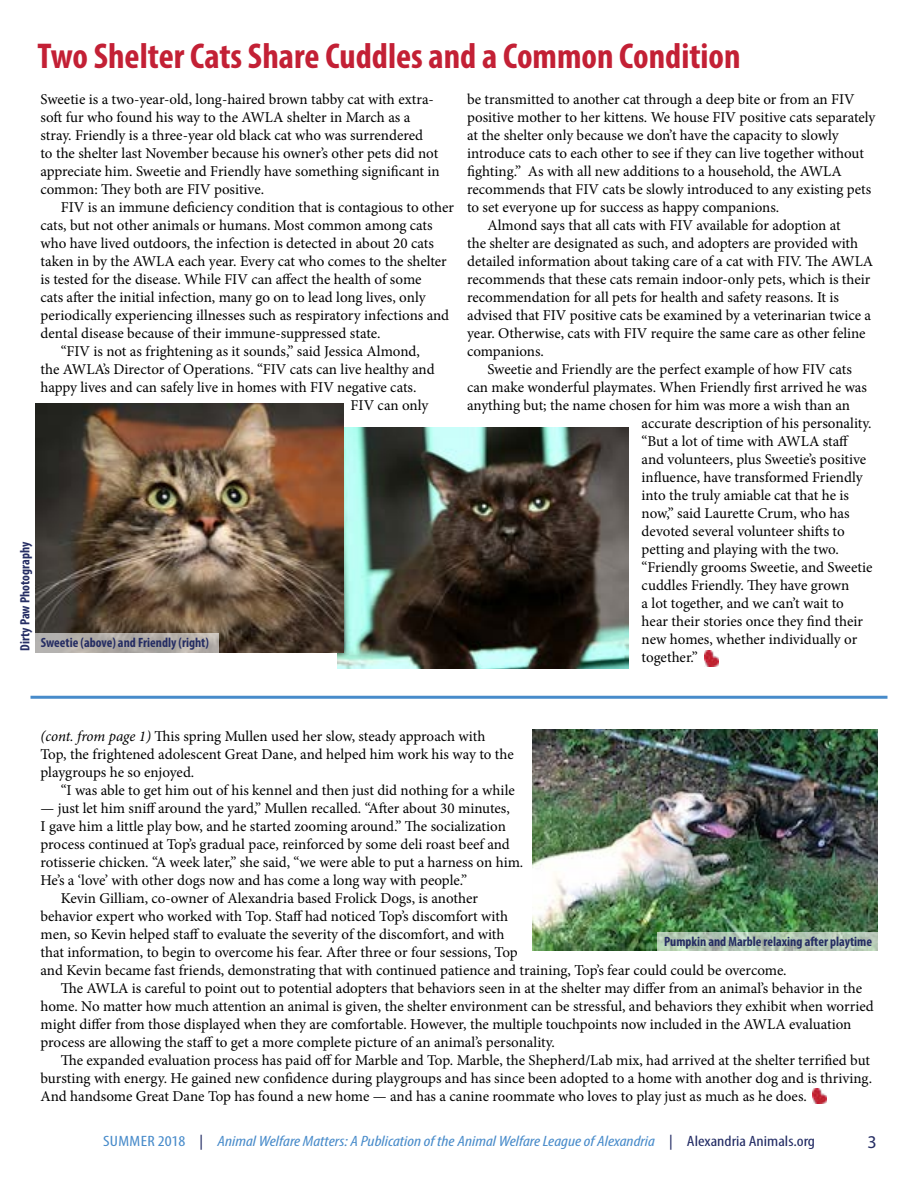
<style>
.page{position:relative;width:918px;height:1188px;background:#fff}
.page>*{position:absolute;margin:0;border:0;box-sizing:border-box;transform-origin:0 0}
.t1{font:700 condensed 36px "Myriad Pro";color:#c32035}
.t2{font:18px "Myriad Pro";color:#252d63}
.t3{font:15px/18px "Minion Pro";letter-spacing:-.005em;color:#000}
.t4{font:italic condensed 15px "Myriad Pro";color:#488bca;scale:1.2 1}
.t5{font:700 condensed 13.5px "Myriad Pro";color:#252d63}
.s1{font-style:italic}
.s2{font-style:normal}
.s3{font-style:normal;color:#232c64}
</style>
<div class="page">
<img style="left:337px;top:427px;width:291px;height:241px">
<img style="left:532px;top:729px;width:346px;height:221px">
<svg style="left:657px;top:932px;width:221px;height:18px;background:#b4c7b4"></svg>
<hr style="left:31px;top:696px;width:856px;height:3px;background:#478bca">
<img style="left:812px;top:1088px;width:14px;height:16px">
<img style="left:705px;top:651px;width:14px;height:15px">
<img style="left:36px;top:404px;width:308px;height:249px">
<svg style="left:35px;top:633px;width:184px;height:20px;background:#b2ada8"></svg>
<h1 class="t1" style="left:38px;top:33px;width:705px">Two Shelter Cats Share Cuddles and a Common Condition</h1>
<p class="t3" style="left:40px;top:91px;width:401px">Sweetie is a two-year-old, long-haired brown tabby cat with extra&shy;soft fur who found his way to the AWLA shelter in March as a stray. Friendly is a three-year old black cat who was surrendered<br>to the shelter last November because his owner’s other pets did not appreciate him. Sweetie and Friendly have something significant in common: They both are FIV positive.</p>
<p class="t3" style="left:61px;top:199px;width:395px">FIV is an immune deficiency condition that is contagious to other</p>
<p class="t3" style="left:40px;top:217px;width:394px">cats, but not other animals or humans. Most common among cats</p>
<p class="t3" style="left:40px;top:235px;width:395px">who have lived outdoors, the infection is detected in about 20 cats</p>
<p class="t3" style="left:40px;top:253px;width:408px">taken in by the AWLA each year. Every cat who comes to the shelter</p>
<p class="t3" style="left:40px;top:271px;width:383px">is tested for the disease. While FIV can affect the health of some</p>
<p class="t3" style="left:40px;top:289px;width:387px">cats after the initial infection, many go on to lead long lives, only</p>
<p class="t3" style="left:40px;top:307px;width:410px">periodically experiencing illnesses such as respiratory infections and</p>
<p class="t3" style="left:40px;top:325px;width:342px">dental disease because of their immune-suppressed state.</p>
<p class="t3" style="left:61px;top:343px;width:361px">“FIV is not as frightening as it sounds,” said Jessica Almond,</p>
<p class="t3" style="left:40px;top:361px;width:396px">the AWLA’s Director of Operations. “FIV cats can live healthy and</p>
<p class="t3" style="left:40px;top:379px;width:378px">happy lives and can safely live in homes with FIV negative cats.</p>
<p class="t3" style="left:351px;top:397px;width:79px">FIV can only</p>
<p class="t5" style="left:17px;top:651px;width:110px;rotate:-90deg">Dirty Paw Photography</p>
<p class="t5" style="left:41px;top:634px;width:170px">Sweetie (above) and Friendly (right)</p>
<p class="t3" style="left:467px;top:91px;width:389px">be transmitted to another cat through a deep bite or from an FIV</p>
<p class="t3" style="left:467px;top:109px;width:410px">positive mother to her kittens. We house FIV positive cats separately</p>
<p class="t3" style="left:467px;top:127px;width:373px">at the shelter only because we don’t have the capacity to slowly</p>
<p class="t3" style="left:467px;top:145px;width:398px">introduce cats to each other to see if they can live together without</p>
<p class="t3" style="left:467px;top:163px;width:376px">fighting.” As with all new additions to a household, the AWLA</p>
<p class="t3" style="left:467px;top:181px;width:406px">recommends that FIV cats be slowly introduced to any existing pets</p>
<p class="t3" style="left:467px;top:199px;width:314px">to set everyone up for success as happy companions.</p>
<p class="t3" style="left:487px;top:217px;width:355px">Almond says that all cats with FIV available for adoption at</p>
<p class="t3" style="left:467px;top:235px;width:393px">the shelter are designated as such, and adopters are provided with</p>
<p class="t3" style="left:467px;top:253px;width:408px">detailed information about taking care of a cat with FIV. The AWLA</p>
<p class="t3" style="left:467px;top:271px;width:405px">recommends that these cats remain indoor-only pets, which is their</p>
<p class="t3" style="left:467px;top:289px;width:373px">recommendation for all pets for health and safety reasons. It is</p>
<p class="t3" style="left:467px;top:307px;width:406px">advised that FIV positive cats be examined by a veterinarian twice a</p>
<p class="t3" style="left:467px;top:325px;width:400px">year. Otherwise, cats with FIV require the same care as other feline</p>
<p class="t3" style="left:467px;top:343px;width:78px">companions.</p>
<p class="t3" style="left:487px;top:361px;width:366px">Sweetie and Friendly are the perfect example of how FIV cats</p>
<p class="t3" style="left:467px;top:379px;width:401px">can make wonderful playmates. When Friendly first arrived he was</p>
<p class="t3" style="left:467px;top:397px;width:385px">anything but; the name chosen for him was more a wish than an</p>
<p class="t3" style="left:642px;top:415px;width:232px">accurate description of his personality.</p>
<p class="t3" style="left:642px;top:433px;width:209px">“But a lot of time with AWLA staff</p>
<p class="t3" style="left:642px;top:451px;width:226px">and volunteers, plus Sweetie’s positive</p>
<p class="t3" style="left:642px;top:469px;width:223px">influence, have transformed Friendly</p>
<p class="t3" style="left:642px;top:487px;width:209px">into the truly amiable cat that he is</p>
<p class="t3" style="left:642px;top:505px;width:210px">now,” said Laurette Crum, who has</p>
<p class="t3" style="left:642px;top:523px;width:205px">devoted several volunteer shifts to</p>
<p class="t3" style="left:642px;top:541px;width:199px">petting and playing with the two.</p>
<p class="t3" style="left:642px;top:559px;width:232px">“Friendly grooms Sweetie, and Sweetie</p>
<p class="t3" style="left:642px;top:577px;width:209px">cuddles Friendly. They have grown</p>
<p class="t3" style="left:642px;top:595px;width:204px">a lot together, and we can’t wait to</p>
<p class="t3" style="left:642px;top:613px;width:223px">hear their stories once they find their</p>
<p class="t3" style="left:642px;top:631px;width:217px">new homes, whether individually or</p>
<p class="t3" style="left:642px;top:649px;width:58px">together.”</p>
<p class="t3" style="left:40px;top:727px;width:475px"><span class="s1">(cont. from page 1)</span> This spring Mullen used her slow, steady approach with<br>Top, the frightened adolescent Great Dane, and helped him work his way to the playgroups he so enjoyed.</p>
<p class="t3" style="left:61px;top:781px;width:456px">“I was able to get him out of his kennel and then just did nothing for a while</p>
<p class="t3" style="left:40px;top:799px;width:471px">— just let him sniff around the yard,” Mullen recalled. “After about 30 minutes,</p>
<p class="t3" style="left:40px;top:817px;width:467px">I gave him a little play bow, and he started zooming around.” The socialization</p>
<p class="t3" style="left:40px;top:835px;width:471px">process continued at Top’s gradual pace, reinforced by some deli roast beef and</p>
<p class="t3" style="left:40px;top:853px;width:484px">rotisserie chicken. “A week later,” she said, “we were able to put a harness on him.</p>
<p class="t3" style="left:40px;top:871px;width:428px">He’s a ‘love’ with other dogs now and has come a long way with people.”</p>
<p class="t3" style="left:61px;top:889px;width:419px">Kevin Gilliam, co-owner of Alexandria based Frolick Dogs, is another</p>
<p class="t3" style="left:40px;top:907px;width:469px">behavior expert who worked with Top. Staff had noticed Top’s discomfort with</p>
<p class="t3" style="left:40px;top:925px;width:466px">men, so Kevin helped staff to evaluate the severity of the discomfort, and with</p>
<p class="t3" style="left:40px;top:943px;width:479px">that information, to begin to overcome his fear. After three or four sessions, Top</p>
<p class="t3" style="left:40px;top:961px;width:748px">and Kevin became fast friends, demonstrating that with continued patience and training, Top’s fear could could be overcome.</p>
<p class="t3" style="left:61px;top:979px;width:803px">The AWLA is careful to point out to potential adopters that behaviors seen in at the shelter may differ from an animal’s behavior in the</p>
<p class="t3" style="left:40px;top:997px;width:835px">home. No matter how much attention an animal is given, the shelter environment can be stressful, and behaviors they exhibit when worried</p>
<p class="t3" style="left:40px;top:1015px;width:812px">might differ from those displayed when they are comfortable. However, the multiple touchpoints now included in the AWLA evaluation</p>
<p class="t3" style="left:40px;top:1033px;width:516px">process are allowing the staff to get a more complete picture of an animal’s personality.</p>
<p class="t3" style="left:61px;top:1051px;width:811px">The expanded evaluation process has paid off for Marble and Top. Marble, the Shepherd/Lab mix, had arrived at the shelter terrified but</p>
<p class="t3" style="left:40px;top:1069px;width:833px">bursting with energy. He gained new confidence during playgroups and has since been adopted to a home with another dog and is thriving.</p>
<p class="t3" style="left:40px;top:1087px;width:768px">And handsome Great Dane Top has found a new home — and has a canine roommate who loves to play just as much as he does.</p>
<p class="t5" style="left:664px;top:933px;width:209px">Pumpkin and Marble relaxing after playtime</p>
<p class="t4" style="left:103px;top:1132px;width:595px"><span class="s2">SUMMER 2018</span> <span class="s3">|</span> Animal Welfare Matters: A Publication of the Animal Welfare League of Alexandria <span class="s3">| Alexandria Animals.org</span></p>
<p class="t2" style="left:868px;top:1130px;width:11px">3</p>
</div>
